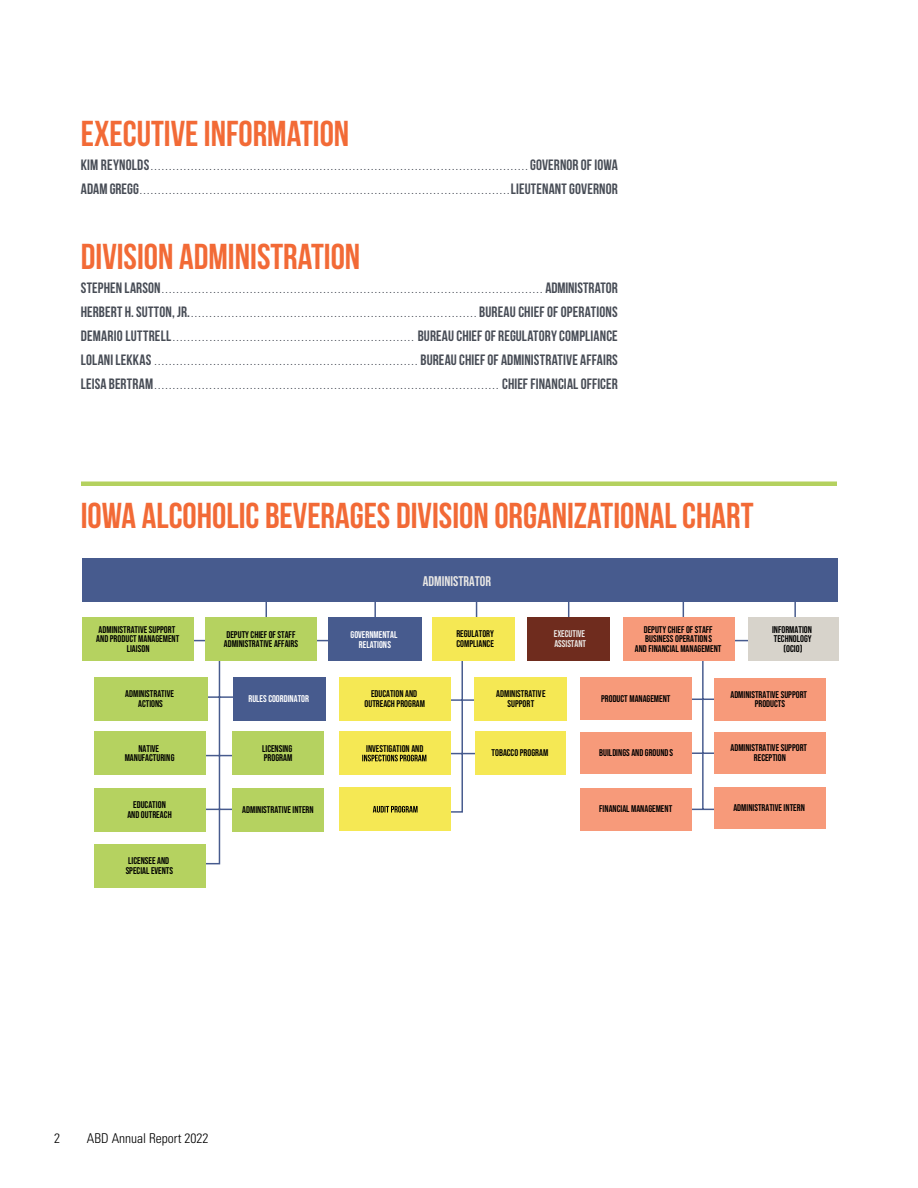
<style>
.page{position:relative;width:918px;height:1188px;background:#fff}
.page>*{position:absolute;margin:0;border:0;box-sizing:border-box;transform-origin:0 0}
.t1{font:700 36px "Bebas Neue";color:#f26a36}
.t2{font:13.95px "Bebas Neue";color:#eae8e5}
.t3{font:300 condensed 13.5px/24px "Univers LT Std";color:#474c55}
.t4{font:300 condensed 13.5px "Univers LT Std";color:#000}
.t5{font:9.75px/9.8px "Bebas Neue";color:#000;text-align:center}
.t6{font:9.75px/9.8px "Bebas Neue";color:#fff;text-align:center}
.t7{font:9.75px/9.8px "Bebas Neue";color:#eae8e5}
.s1{font-family:"Bebas Neue";font-weight:700;font-stretch:normal;font-size:15px}
</style>
<div class="page">
<hr style="left:81px;top:482px;width:756px;height:4px;background:#b4d15f">
<svg style="left:188px;top:602px;width:609px;height:263px"></svg>
<div style="left:82px;top:558px;width:755px;height:44px;background:#475b8e"></div>
<div style="left:623px;top:618px;width:111px;height:43px;background:#f79a7a"></div>
<div style="left:748px;top:618px;width:90px;height:43px;background:#d7d3cb"></div>
<div style="left:580px;top:732px;width:112px;height:42px;background:#f79a7a"></div>
<div style="left:714px;top:678px;width:112px;height:43px;background:#f79a7a"></div>
<div style="left:714px;top:732px;width:112px;height:42px;background:#f79a7a"></div>
<div style="left:714px;top:787px;width:111px;height:42px;background:#f79a7a"></div>
<div style="left:580px;top:677px;width:112px;height:43px;background:#f79a7a"></div>
<div style="left:580px;top:788px;width:112px;height:42px;background:#f79a7a"></div>
<div style="left:475px;top:732px;width:91px;height:43px;background:#f5e854"></div>
<div style="left:339px;top:788px;width:112px;height:43px;background:#f5e854"></div>
<div style="left:433px;top:618px;width:82px;height:43px;background:#f5e854"></div>
<div style="left:339px;top:677px;width:112px;height:43px;background:#f5e854"></div>
<div style="left:339px;top:732px;width:112px;height:43px;background:#f5e854"></div>
<div style="left:474px;top:677px;width:93px;height:43px;background:#f5e854"></div>
<div style="left:206px;top:618px;width:111px;height:43px;background:#b5d260"></div>
<div style="left:83px;top:618px;width:111px;height:43px;background:#b5d260"></div>
<div style="left:94px;top:677px;width:113px;height:43px;background:#b5d260"></div>
<div style="left:94px;top:732px;width:111px;height:43px;background:#b5d260"></div>
<div style="left:94px;top:788px;width:111px;height:43px;background:#b5d260"></div>
<div style="left:232px;top:732px;width:92px;height:43px;background:#b5d260"></div>
<div style="left:94px;top:844px;width:111px;height:43px;background:#b5d260"></div>
<div style="left:233px;top:788px;width:91px;height:44px;background:#b5d260"></div>
<div style="left:528px;top:618px;width:82px;height:43px;background:#6f2c1e"></div>
<div style="left:328px;top:618px;width:94px;height:43px;background:#475b8e"></div>
<div style="left:233px;top:677px;width:92px;height:43px;background:#475b8e"></div>
<svg style="left:362px;top:755px;width:64px;height:6px"></svg>
<svg style="left:373px;top:806px;width:45px;height:7px"></svg>
<h1 class="t1" style="left:81px;top:114px;width:270px">EXECUTIVE INFORMATION</h1>
<p class="t3" style="left:81px;top:153px;width:538px"><span class="s1">KIM REYNOLDS</span>.......................................................................................................<span class="s1">GOVERNOR OF IOWA<br>ADAM GREGG</span>.....................................................................................................<span class="s1">LIEUTENANT GOVERNOR</span></p>
<h1 class="t1" style="left:81px;top:237px;width:281px">DIVISION ADMINISTRATION</h1>
<p class="t3" style="left:81px;top:276px;width:539px;text-align:justify"><span class="s1">STEPHEN LARSON</span>........................................................................................................ <span class="s1">ADMINISTRATOR HERBERT H. SUTTON, JR.</span>.............................................................................. <span class="s1">BUREAU CHIEF OF OPERATIONS DEMARIO LUTTRELL</span>.................................................................. <span class="s1">BUREAU CHIEF OF REGULATORY COMPLIANCE LOLANI LEKKAS</span> ........................................................................ <span class="s1">BUREAU CHIEF OF ADMINISTRATIVE AFFAIRS LEISA BERTRAM</span>.............................................................................................. <span class="s1">CHIEF FINANCIAL OFFICER</span></p>
<h1 class="t1" style="left:81px;top:496px;width:674px">IOWA ALCOHOLIC BEVERAGES DIVISION ORGANIZATIONAL CHART</h1>
<p class="t5" style="left:96px;top:624px;width:84px">ADMINISTRATIVE SUPPORT<br>AND PRODUCT MANAGEMENT<br>LIAISON</p>
<p class="t5" style="left:125px;top:689px;width:50px">ADMINISTRATIVE<br>ACTIONS</p>
<p class="t5" style="left:125px;top:743px;width:51px">NATIVE<br>MANUFACTURING</p>
<p class="t5" style="left:127px;top:800px;width:46px">EDUCATION<br>AND OUTREACH</p>
<p class="t5" style="left:126px;top:855px;width:49px;text-align:left">LICENSEE AND<br>SPECIAL EVENTS</p>
<p class="t2" style="left:423px;top:573px;width:70px">ADMINISTRATOR</p>
<p class="t5" style="left:224px;top:629px;width:76px;text-align:left">DEPUTY CHIEF OF STAFF<br>ADMINISTRATIVE AFFAIRS</p>
<p class="t6" style="left:351px;top:629px;width:48px">GOVERNMENTAL<br>RELATIONS</p>
<p class="t5" style="left:456px;top:629px;width:39px;text-align:left">REGULATORY<br>COMPLIANCE</p>
<p class="t7" style="left:554px;top:628px;width:34px">EXECUTIVE<br>ASSISTANT</p>
<p class="t5" style="left:635px;top:624px;width:88px">DEPUTY CHIEF OF STAFF<br>BUSINESS OPERATIONS<br>AND FINANCIAL MANAGEMENT</p>
<p class="t5" style="left:772px;top:624px;width:41px">INFORMATION<br>TECHNOLOGY (OCIO)</p>
<p class="t6" style="left:248px;top:693px;width:62px">RULES COORDINATOR</p>
<p class="t5" style="left:262px;top:743px;width:32px;text-align:left">LICENSING<br>PROGRAM</p>
<p class="t5" style="left:365px;top:689px;width:62px">EDUCATION AND<br>OUTREACH PROGRAM</p>
<p class="t5" style="left:366px;top:743px;width:59px">INVESTIGATION AND</p>
<p class="t5" style="left:496px;top:689px;width:51px">ADMINISTRATIVE<br>SUPPORT</p>
<p class="t5" style="left:492px;top:748px;width:58px">TOBACCO PROGRAM</p>
<p class="t5" style="left:601px;top:693px;width:71px">PRODUCT MANAGEMENT</p>
<p class="t5" style="left:599px;top:748px;width:75px">BUILDINGS AND GROUNDS</p>
<p class="t5" style="left:730px;top:689px;width:78px">ADMINISTRATIVE SUPPORT<br>PRODUCTS</p>
<p class="t5" style="left:731px;top:743px;width:78px">ADMINISTRATIVE SUPPORT<br>RECEPTION</p>
<p class="t5" style="left:242px;top:805px;width:73px">ADMINISTRATIVE INTERN</p>
<p class="t5" style="left:599px;top:804px;width:74px">FINANCIAL MANAGEMENT</p>
<p class="t5" style="left:733px;top:803px;width:73px">ADMINISTRATIVE INTERN</p>
<p class="t4" style="left:54px;top:1131px;width:7px">2</p>
<p class="t4" style="left:87px;top:1131px;width:123px">ABD Annual Report 2022</p>
</div>
